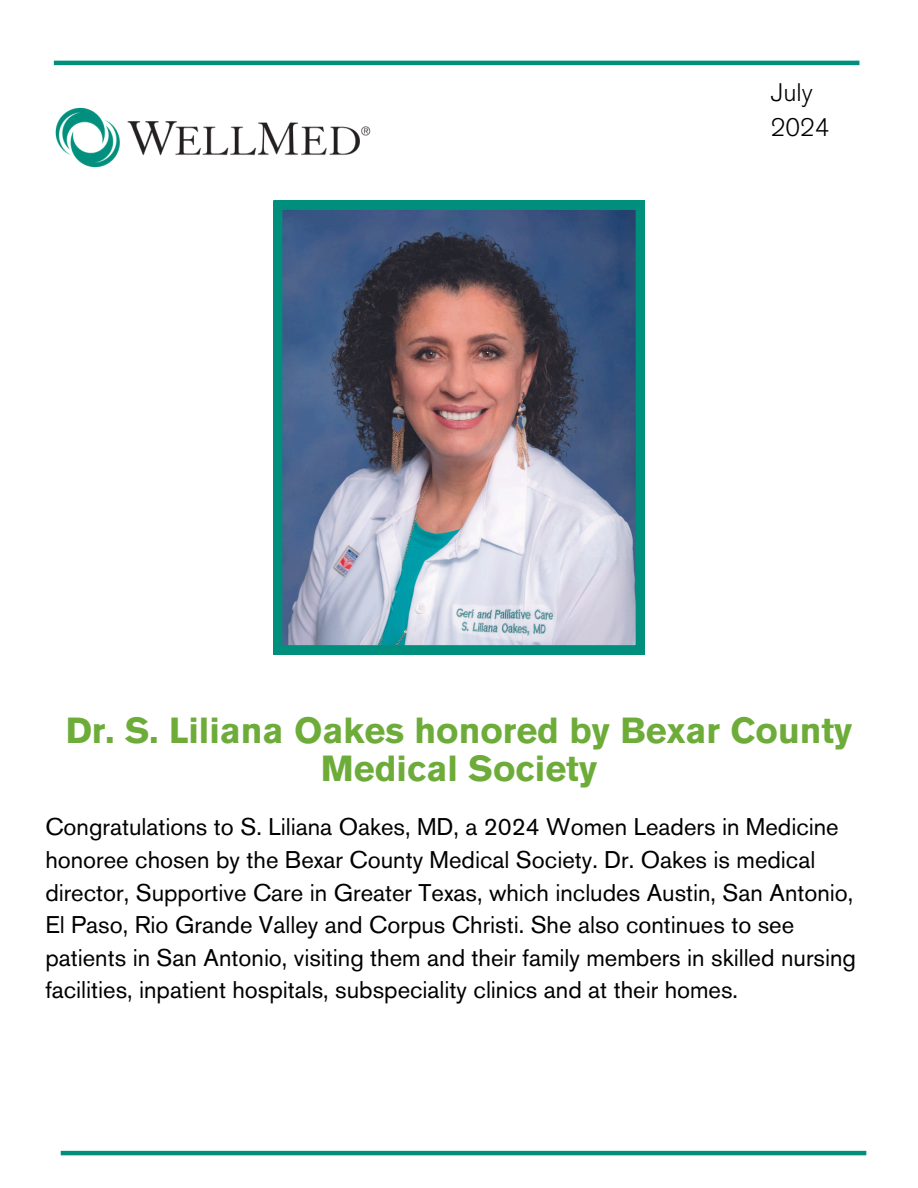
<style>
.page{position:relative;width:918px;height:1188px;background:#fff}
.page>*{position:absolute;margin:0;border:0;box-sizing:border-box;transform-origin:0 0}
.t1{font:700 36px/38.2px "Akzidenz Grotesk Pro";color:#6eac3a;text-align:center}
.t2{font:300 25.2px "Akzidenz Grotesk Pro";color:#000}
.t3{font:24px/32.7px "Akzidenz Grotesk Pro";color:#000}
</style>
<div class="page">
<img style="left:55px;top:107px;width:316px;height:61px">
<hr style="left:54px;top:61px;width:805px;height:4px;background:#008f7c">
<hr style="left:61px;top:1151px;width:805px;height:4px;background:#008f7c">
<svg style="left:273px;top:201px;width:372px;height:453px;background:#748292"></svg>
<p class="t2" style="left:771px;top:76px;width:43px">July</p>
<p class="t2" style="left:771px;top:111px;width:60px">2024</p>
<p class="t1" style="left:66px;top:715px;width:788px">Dr. S. Liliana Oakes honored by Bexar County<br>Medical Society</p>
<h1 class="t3" style="left:45px;top:810px;width:812px">Congratulations to S. Liliana Oakes, MD, a 2024 Women Leaders in Medicine honoree chosen by the Bexar County Medical Society. Dr. Oakes is medical director, Supportive Care in Greater Texas, which includes Austin, San Antonio, El Paso, Rio Grande Valley and Corpus Christi. She also continues to see patients in San Antonio, visiting them and their family members in skilled nursing facilities, inpatient hospitals, subspeciality clinics and at their homes.</h1>
</div>
